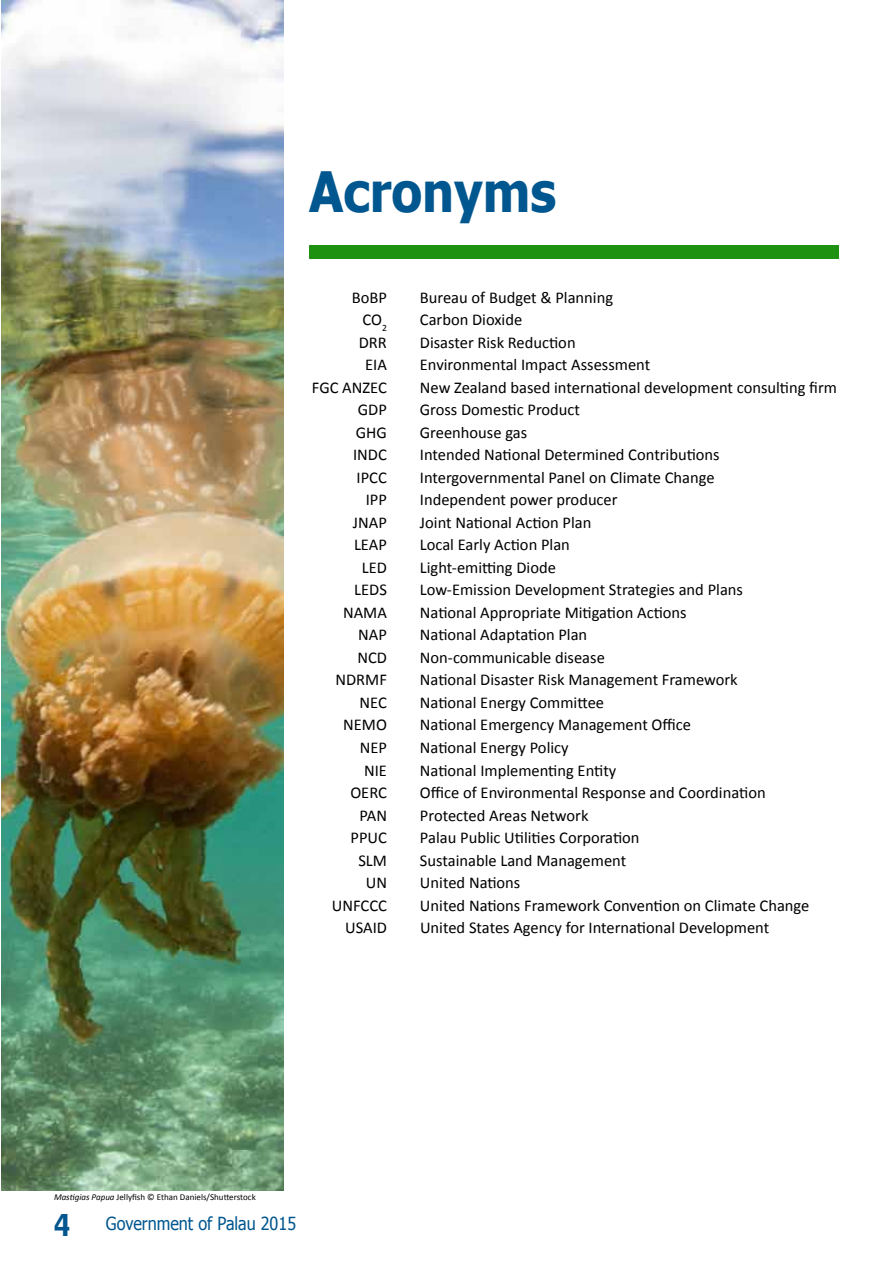
<style>
.page{position:relative;width:893px;height:1263px;background:#fff}
.page>*{position:absolute;margin:0;border:0;box-sizing:border-box;transform-origin:0 0}
.t1{font:700 55.5px "Tahoma";color:#00568e;scale:.9 1}
.t2{font:18px "Tahoma";color:#00568e;scale:.9 1}
.t3{font:16.5px "Calibri";color:#000}
.t4{font:9px "Calibri";color:#000}
.s1{font-style:italic}
.s2{font-family:"Bell Gothic Std";font-weight:900;font-size:30px}
</style>
<div class="page">
<div style="left:309px;top:245px;width:529px;height:14px;background:#1f9111"></div>
<img style="left:1px;top:1px;width:283px;height:1190px">
<h1 class="t1" style="left:309px;top:153px;width:276px">Acronyms</h1>
<p class="t3" style="left:352px;top:286px;width:37px">BoBP</p>
<p class="t3" style="left:420px;top:286px;width:195px">Bureau of Budget &amp; Planning</p>
<p class="t3" style="left:362px;top:308px;width:26px">CO<sub>2</sub></p>
<p class="t3" style="left:420px;top:308px;width:104px">Carbon Dioxide</p>
<p class="t3" style="left:359px;top:331px;width:30px">DRR</p>
<p class="t3" style="left:420px;top:331px;width:157px">Disaster Risk Reduction</p>
<p class="t3" style="left:365px;top:353px;width:23px">EIA</p>
<p class="t3" style="left:420px;top:353px;width:232px">Environmental Impact Assessment</p>
<p class="t3" style="left:312px;top:376px;width:76px">FGC ANZEC</p>
<p class="t3" style="left:420px;top:376px;width:419px">New Zealand based international development consulting firm</p>
<p class="t3" style="left:358px;top:398px;width:31px">GDP</p>
<p class="t3" style="left:420px;top:398px;width:162px">Gross Domestic Product</p>
<p class="t3" style="left:356px;top:421px;width:33px">GHG</p>
<p class="t3" style="left:420px;top:421px;width:109px">Greenhouse gas</p>
<p class="t3" style="left:353px;top:443px;width:35px">INDC</p>
<p class="t3" style="left:420px;top:443px;width:301px">Intended National Determined Contributions</p>
<p class="t3" style="left:357px;top:466px;width:32px">IPCC</p>
<p class="t3" style="left:420px;top:466px;width:296px">Intergovernmental Panel on Climate Change</p>
<p class="t3" style="left:366px;top:488px;width:23px">IPP</p>
<p class="t3" style="left:420px;top:488px;width:199px">Independent power producer</p>
<p class="t3" style="left:353px;top:511px;width:36px">JNAP</p>
<p class="t3" style="left:420px;top:511px;width:173px">Joint National Action Plan</p>
<p class="t3" style="left:354px;top:533px;width:34px">LEAP</p>
<p class="t3" style="left:420px;top:533px;width:152px">Local Early Action Plan</p>
<p class="t3" style="left:362px;top:556px;width:27px">LED</p>
<p class="t3" style="left:420px;top:556px;width:138px">Light-emitting Diode</p>
<p class="t3" style="left:354px;top:578px;width:34px">LEDS</p>
<p class="t3" style="left:420px;top:578px;width:325px">Low-Emission Development Strategies and Plans</p>
<p class="t3" style="left:343px;top:601px;width:45px">NAMA</p>
<p class="t3" style="left:420px;top:601px;width:268px">National Appropriate Mitigation Actions</p>
<p class="t3" style="left:358px;top:623px;width:30px">NAP</p>
<p class="t3" style="left:420px;top:623px;width:169px">National Adaptation Plan</p>
<p class="t3" style="left:357px;top:646px;width:31px">NCD</p>
<p class="t3" style="left:420px;top:646px;width:186px">Non-communicable disease</p>
<p class="t3" style="left:335px;top:668px;width:53px">NDRMF</p>
<p class="t3" style="left:420px;top:668px;width:319px">National Disaster Risk Management Framework</p>
<p class="t3" style="left:360px;top:691px;width:29px">NEC</p>
<p class="t3" style="left:420px;top:691px;width:186px">National Energy Committee</p>
<p class="t3" style="left:343px;top:713px;width:45px">NEMO</p>
<p class="t3" style="left:420px;top:713px;width:273px">National Emergency Management Office</p>
<p class="t3" style="left:360px;top:736px;width:29px">NEP</p>
<p class="t3" style="left:420px;top:736px;width:150px">National Energy Policy</p>
<p class="t3" style="left:364px;top:758px;width:24px">NIE</p>
<p class="t3" style="left:420px;top:758px;width:198px">National Implementing Entity</p>
<p class="t3" style="left:350px;top:781px;width:38px">OERC</p>
<p class="t3" style="left:420px;top:781px;width:347px">Office of Environmental Response and Coordination</p>
<p class="t3" style="left:359px;top:803px;width:29px">PAN</p>
<p class="t3" style="left:420px;top:803px;width:170px">Protected Areas Network</p>
<p class="t3" style="left:351px;top:826px;width:38px">PPUC</p>
<p class="t3" style="left:420px;top:826px;width:221px">Palau Public Utilities Corporation</p>
<p class="t3" style="left:358px;top:849px;width:30px">SLM</p>
<p class="t3" style="left:420px;top:849px;width:208px">Sustainable Land Management</p>
<p class="t3" style="left:366px;top:871px;width:23px">UN</p>
<p class="t3" style="left:420px;top:871px;width:102px">United Nations</p>
<p class="t3" style="left:332px;top:894px;width:57px">UNFCCC</p>
<p class="t3" style="left:420px;top:894px;width:391px">United Nations Framework Convention on Climate Change</p>
<p class="t3" style="left:345px;top:916px;width:43px">USAID</p>
<p class="t3" style="left:420px;top:916px;width:351px">United States Agency for International Development</p>
<p class="t4" style="left:54px;top:1190px;width:203px"><span class="s1">Mastigias Papua</span> Jellyfish © Ethan Daniels/Shutterstock</p>
<p class="t2" style="left:54px;top:1211px;width:271px"><span class="s2">4</span> Government of Palau 2015</p>
</div>
